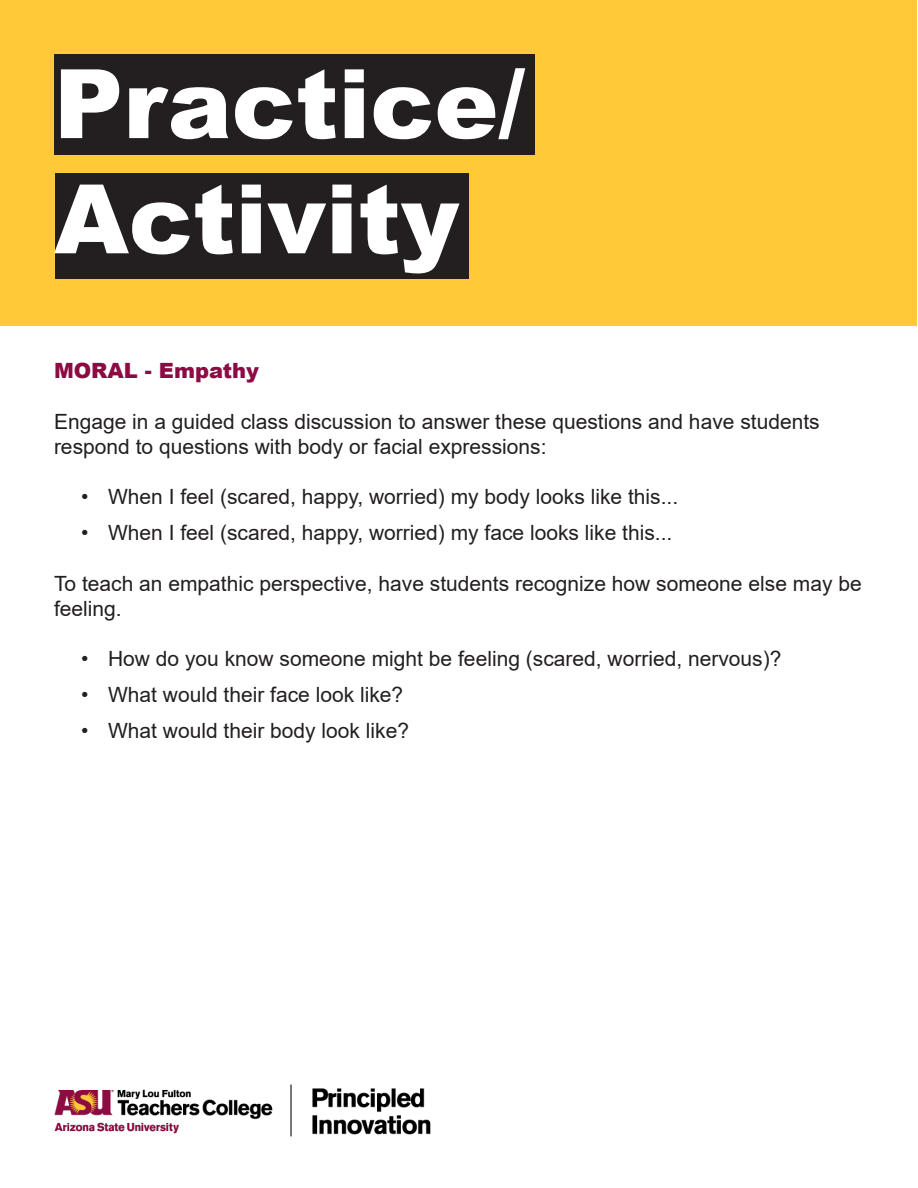
<style>
.page{position:relative;width:918px;height:1188px;background:#fff}
.page>*{position:absolute;margin:0;border:0;box-sizing:border-box;transform-origin:0 0}
.Paragraph_Style_1{font:900 96px/115.2px "Arial";color:#fff}
.t1{font:21px/25.2px "Arial";color:#231f20}
.t2{font:900 21px "Arial";color:#8c0b42}
</style>
<div class="page">
<div style="left:1px;top:1px;width:916px;height:325px;background:#ffc938"></div>
<div style="left:55px;top:55px;width:480px;height:100px;background:#231f20"></div>
<div style="left:55px;top:173px;width:414px;height:106px;background:#231f20"></div>
<img style="left:54px;top:1084px;width:377px;height:53px">
<p class="Paragraph_Style_1" style="left:54px;top:43px;width:472px">Practice/<br>Activity</p>
<p class="t2" style="left:54px;top:355px;width:206px">MORAL - Empathy</p>
<p class="t1" style="left:54px;top:408px;width:767px">Engage in a guided class discussion to answer these questions and have students respond to questions with body or facial expressions:</p>
<p class="t1" style="left:81px;top:484px;width:599px">• When I feel (scared, happy, worried) my body looks like this...</p>
<p class="t1" style="left:81px;top:520px;width:593px">• When I feel (scared, happy, worried) my face looks like this...</p>
<p class="t1" style="left:54px;top:570px;width:809px">To teach an empathic perspective, have students recognize how someone else may be feeling.</p>
<p class="t1" style="left:81px;top:646px;width:702px">• How do you know someone might be feeling (scared, worried, nervous)?</p>
<p class="t1" style="left:81px;top:682px;width:324px">• What would their face look like?</p>
<p class="t1" style="left:81px;top:718px;width:330px">• What would their body look like?</p>
</div>
